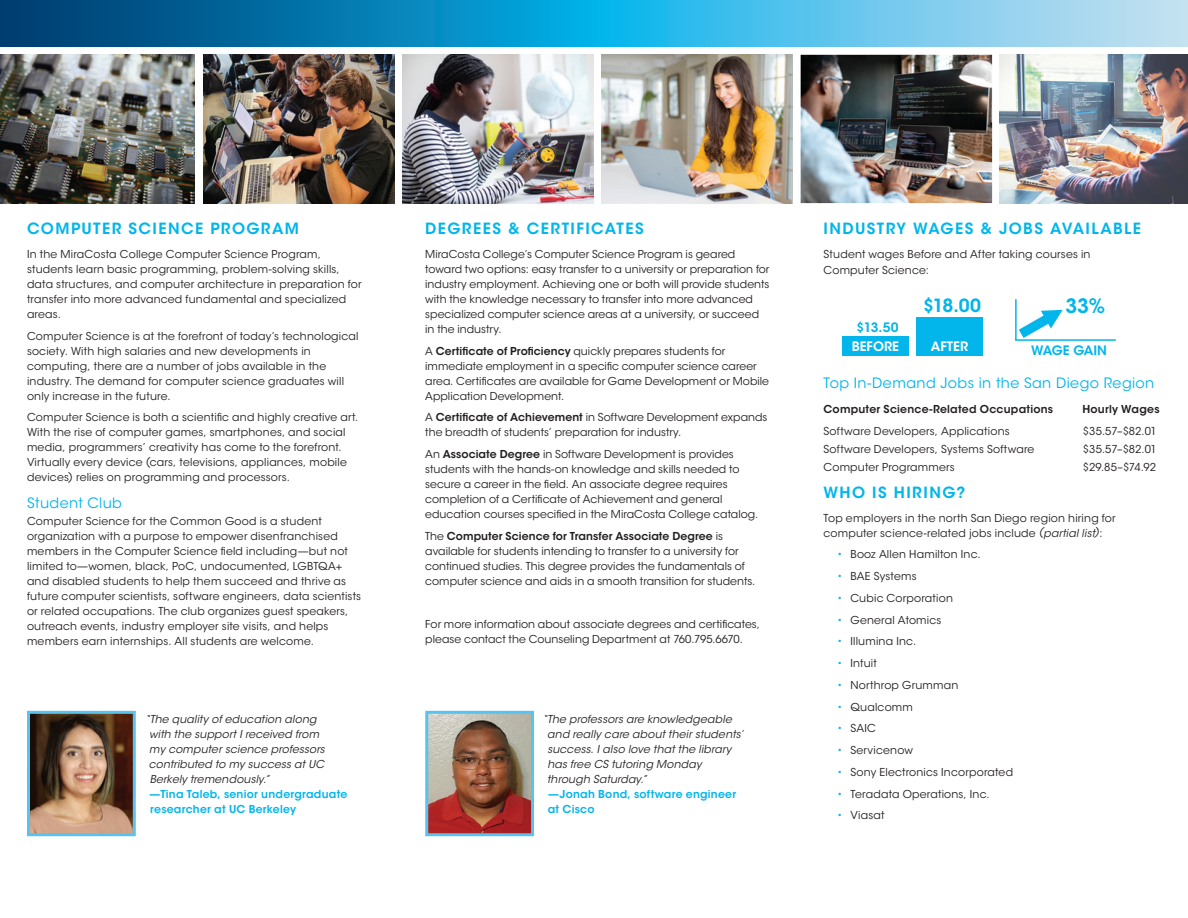
<style>
.page{position:relative;width:1188px;height:918px;background:#fff}
.page>*{position:absolute;margin:0;border:0;box-sizing:border-box;transform-origin:0 0}
.t1{font:600 19.8px "ITC Avant Garde Std";color:#02b5eb}
.t2{font:600 18.15px "ITC Avant Garde Std";color:#02b5eb}
.Text_-_head{font:600 15.3px "ITC Avant Garde Std";letter-spacing:.09em;color:#02b5eb}
.Text_-_subhead{font:14.25px "ITC Avant Garde Std";letter-spacing:.03em;color:#02b5eb}
.t3{font:600 12.9px "ITC Avant Garde Std";letter-spacing:-.025em;color:#02b5eb}
.t4{font:600 12.9px "ITC Avant Garde Std";color:#fff}
.Text_-_body{font:10.8px/15px "ITC Avant Garde Std";letter-spacing:.015em;color:#231f20}
.t5{font:italic 10.8px/15px "ITC Avant Garde Std";letter-spacing:.015em;color:#231f20}
.Top_In_Demand_Jobs{font:10.8px "ITC Avant Garde Std";letter-spacing:.02em;color:#231f20}
.Text_-_body-2{font:600 10.8px "ITC Avant Garde Std";letter-spacing:.02em;color:#231f20}
.s1{font-weight:600;font-style:normal;color:#02b5eb}
.s2{font-weight:600}
.s3{font-style:italic}
.s4{color:#02b5eb}
</style>
<div class="page">
<svg style="left:0;top:0;width:1188px;height:46px;background:#389ecb"></svg>
<img style="left:402px;top:55px;width:191px;height:148px">
<img style="left:801px;top:55px;width:191px;height:148px">
<img style="left:0;top:55px;width:195px;height:148px">
<img style="left:602px;top:55px;width:190px;height:148px">
<img style="left:999px;top:55px;width:189px;height:148px">
<img style="left:203px;top:55px;width:191px;height:148px">
<svg style="left:1019px;top:310px;width:44px;height:28px"></svg>
<div style="left:842px;top:336px;width:67px;height:19px;background:#02b5eb"></div>
<div style="left:916px;top:317px;width:67px;height:38px;background:#02b5eb"></div>
<hr style="left:1015px;top:299px;width:2px;height:41px;background:#02b5eb">
<hr style="left:1015px;top:339px;width:101px;height:2px;background:#02b5eb">
<img style="left:429px;top:715px;width:101px;height:117px">
<div style="left:425px;top:711px;width:109px;height:125px;border:3px solid #57c4f0"></div>
<img style="left:31px;top:715px;width:101px;height:117px">
<div style="left:27px;top:711px;width:109px;height:125px;border:3px solid #57c4f0"></div>
<p class="Text_-_head" style="left:27px;top:219px;width:274px">COMPUTER SCIENCE PROGRAM</p>
<p class="Text_-_body" style="left:27px;top:247px;width:336px">In the MiraCosta College Computer Science Program, students learn basic programming, problem-solving skills, data structures, and computer architecture in preparation for transfer into more advanced fundamental and specialized areas.</p>
<p class="Text_-_body" style="left:27px;top:328px;width:333px">Computer Science is at the forefront of today’s technological society. With high salaries and new developments in computing, there are a number of jobs available in the industry. The demand for computer science graduates will only increase in the future.</p>
<p class="Text_-_body" style="left:27px;top:410px;width:333px">Computer Science is both a scientific and highly creative art.<br>With the rise of computer games, smartphones, and social media, programmers’ creativity has come to the forefront.<br>Virtually every device (cars, televisions, appliances, mobile devices) relies on programming and processors.</p>
<p class="Text_-_subhead" style="left:27px;top:494px;width:96px">Student Club</p>
<p class="Text_-_body" style="left:27px;top:514px;width:336px">Computer Science for the Common Good is a student organization with a purpose to empower disenfranchised members in the Computer Science field including—but not limited to—women, black, PoC, undocumented, LGBTQA+ and disabled students to help them succeed and thrive as future computer scientists, software engineers, data scientists or related occupations. The club organizes guest speakers, outreach events, industry employer site visits, and helps members earn internships. All students are welcome.</p>
<p class="t5" style="left:149px;top:712px;width:200px;text-indent:-4px">“The quality of education along<br>with the support I received from<br>my computer science professors contributed to my success at UC<br>Berkely tremendously.”<br><span class="s1">—Tina Taleb, senior undergraduate researcher at UC Berkeley</span></p>
<p class="Text_-_head" style="left:425px;top:219px;width:220px">DEGREES &amp; CERTIFICATES</p>
<p class="Text_-_body" style="left:425px;top:247px;width:346px">MiraCosta College’s Computer Science Program is geared toward two options: easy transfer to a university or preparation for industry employment. Achieving one or both will provide students with the knowledge necessary to transfer into more advanced specialized computer science areas at a university, or succeed in the industry.</p>
<p class="Text_-_body" style="left:425px;top:343px;width:345px">A <span class="s2">Certificate of Proficiency</span> quickly prepares students for immediate employment in a specific computer science career area. Certificates are available for Game Development or Mobile Application Development.</p>
<p class="Text_-_body" style="left:425px;top:410px;width:344px">A <span class="s2">Certificate of Achievement</span> in Software Development expands the breadth of students’ preparation for industry.</p>
<p class="Text_-_body" style="left:425px;top:447px;width:335px">An <span class="s2">Associate Degree</span> in Software Development is provides students with the hands-on knowledge and skills needed to secure a career in the field. An associate degree requires completion of a Certificate of Achievement and general education courses specified in the MiraCosta College catalog.</p>
<p class="Text_-_body" style="left:425px;top:529px;width:332px">The <span class="s2">Computer Science for Transfer Associate Degree</span> is available for students intending to transfer to a university for continued studies. This degree provides the fundamentals of computer science and aids in a smooth transition for students.</p>
<p class="Text_-_body" style="left:425px;top:617px;width:336px">For more information about associate degrees and certificates, please contact the Counseling Department at 760.795.6670.</p>
<p class="t5" style="left:547px;top:712px;width:198px;text-indent:-5px">“The professors are knowledgeable and really care about their students’ success. I also love that the library has free CS tutoring Monday through Saturday.”<br><span class="s1">—Jonah Bond, software engineer at Cisco</span></p>
<p class="Text_-_head" style="left:824px;top:219px;width:319px">INDUSTRY WAGES &amp; JOBS AVAILABLE</p>
<p class="Text_-_body" style="left:824px;top:246px;width:269px;line-height:16.5px">Student wages Before and After taking courses in<br>Computer Science:</p>
<p class="t2" style="left:923px;top:294px;width:59px">$18.00</p>
<p class="t3" style="left:857px;top:320px;width:44px">$13.50</p>
<p class="t4" style="left:852px;top:338px;width:49px">BEFORE</p>
<p class="t4" style="left:931px;top:338px;width:39px">AFTER</p>
<p class="t1" style="left:1065px;top:293px;width:41px">33%</p>
<p class="t3" style="left:1031px;top:342px;width:77px">WAGE GAIN</p>
<p class="Text_-_subhead" style="left:824px;top:375px;width:332px">Top In-Demand Jobs in the San Diego Region</p>
<p class="Text_-_body-2" style="left:824px;top:402px;width:231px">Computer Science-Related Occupations</p>
<p class="Text_-_body-2" style="left:1082px;top:402px;width:79px">Hourly Wages</p>
<p class="Top_In_Demand_Jobs" style="left:824px;top:424px;width:188px">Software Developers, Applications</p>
<p class="Top_In_Demand_Jobs" style="left:1083px;top:424px;width:75px">$35.57–$82.01</p>
<p class="Top_In_Demand_Jobs" style="left:824px;top:443px;width:212px">Software Developers, Systems Software</p>
<p class="Top_In_Demand_Jobs" style="left:1083px;top:443px;width:75px">$35.57–$82.01</p>
<p class="Top_In_Demand_Jobs" style="left:824px;top:461px;width:133px">Computer Programmers</p>
<p class="Top_In_Demand_Jobs" style="left:1083px;top:461px;width:75px">$29.85–$74.92</p>
<p class="Text_-_head" style="left:824px;top:483px;width:143px">WHO IS HIRING?</p>
<p class="Text_-_body" style="left:824px;top:511px;width:294px">Top employers in the north San Diego region hiring for computer science-related jobs include <span class="s3">(partial list)</span>:</p>
<p class="Text_-_body" style="left:837px;top:547px;width:145px"><span class="s4">•</span> Booz Allen Hamilton Inc.</p>
<p class="Text_-_body" style="left:837px;top:569px;width:81px"><span class="s4">•</span> BAE Systems</p>
<p class="Text_-_body" style="left:837px;top:591px;width:117px"><span class="s4">•</span> Cubic Corporation</p>
<p class="Text_-_body" style="left:837px;top:612px;width:106px"><span class="s4">•</span> General Atomics</p>
<p class="Text_-_body" style="left:837px;top:634px;width:81px"><span class="s4">•</span> Illumina Inc.</p>
<p class="Text_-_body" style="left:837px;top:656px;width:41px"><span class="s4">•</span> Intuit</p>
<p class="Text_-_body" style="left:837px;top:678px;width:123px"><span class="s4">•</span> Northrop Grumman</p>
<p class="Text_-_body" style="left:837px;top:699px;width:77px"><span class="s4">•</span> Qualcomm</p>
<p class="Text_-_body" style="left:837px;top:721px;width:40px"><span class="s4">•</span> SAIC</p>
<p class="Text_-_body" style="left:837px;top:743px;width:78px"><span class="s4">•</span> Servicenow</p>
<p class="Text_-_body" style="left:837px;top:765px;width:178px"><span class="s4">•</span> Sony Electronics Incorporated</p>
<p class="Text_-_body" style="left:837px;top:786px;width:154px"><span class="s4">•</span> Teradata Operations, Inc.</p>
<p class="Text_-_body" style="left:837px;top:808px;width:49px"><span class="s4">•</span> Viasat</p>
</div>
